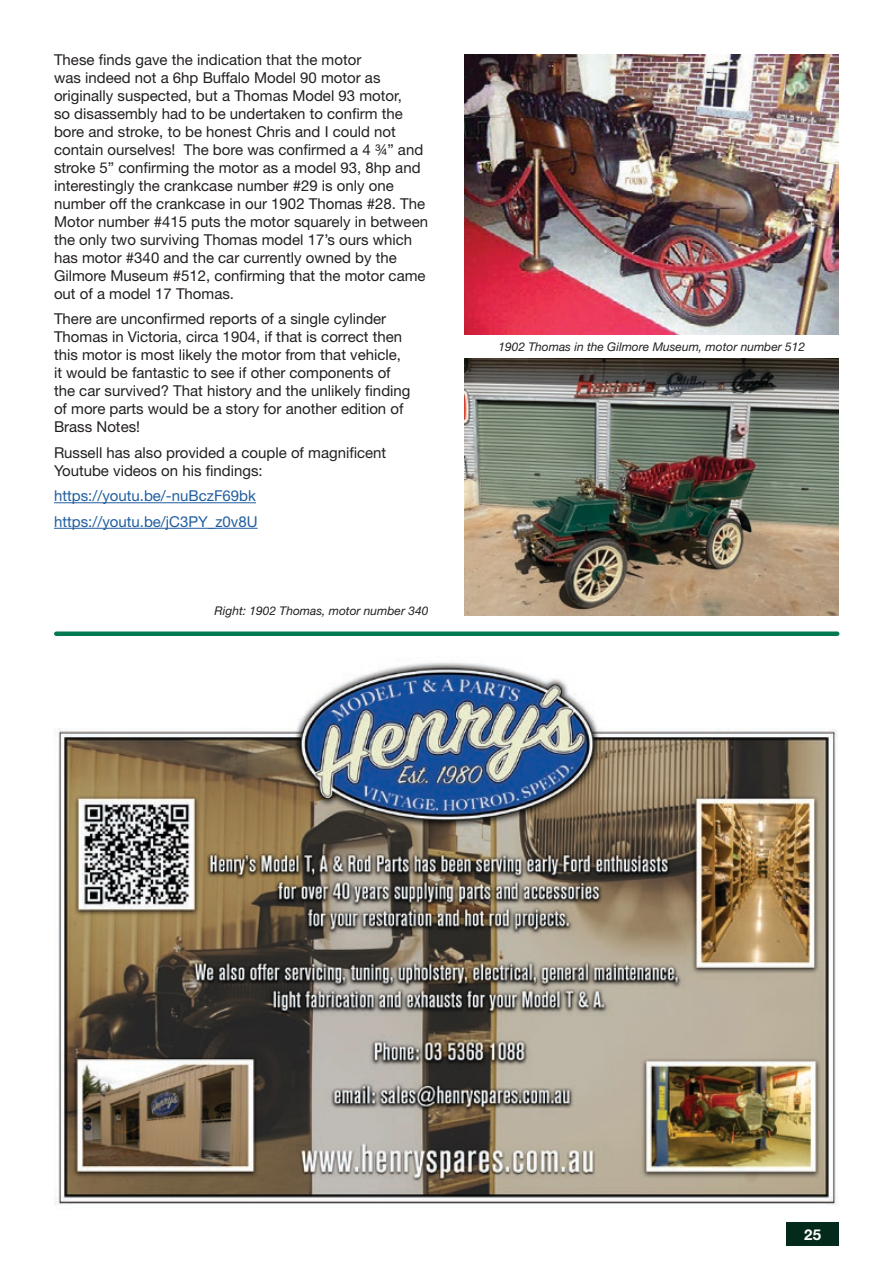
<style>
.page{position:relative;width:893px;height:1263px;background:#fff}
.page>*{position:absolute;margin:0;border:0;box-sizing:border-box;transform-origin:0 0}
.t1{font:15px/18px "Helvetica Neue LT Pro";color:#231f20}
.t2{font:15px "Helvetica Neue LT Pro";color:#215e9f}
.t3{font:700 15px "Helvetica Neue LT Pro";color:#fff}
.t4{font:italic 12px "Helvetica Neue LT Pro";color:#231f20}
</style>
<div class="page">
<div style="left:786px;top:1222px;width:53px;height:24px;background:#042a1b"></div>
<img style="left:465px;top:359px;width:374px;height:256px">
<img style="left:465px;top:54px;width:374px;height:281px">
<div style="left:56px;top:631px;width:781px;height:5px;background:#037953"></div>
<img style="left:55px;top:662px;width:783px;height:543px">
<hr style="left:54px;top:502px;width:202px;height:1px;background:#215e9f">
<hr style="left:54px;top:528px;width:204px;height:1px;background:#215e9f">
<p class="t1" style="left:54px;top:50px;width:376px">These finds gave the indication that the motor<br>was indeed not a 6hp Buffalo Model 90 motor as originally suspected, but a Thomas Model 93 motor,<br>so disassembly had to be undertaken to confirm the bore and stroke, to be honest Chris and I could not contain ourselves! The bore was confirmed a 4 ¾” and stroke 5” confirming the motor as a model 93, 8hp and interestingly the crankcase number #29 is only one number off the crankcase in our 1902 Thomas #28. The Motor number #415 puts the motor squarely in between the only two surviving Thomas model 17’s ours which has motor #340 and the car currently owned by the Gilmore Museum #512, confirming that the motor came out of a model 17 Thomas.</p>
<p class="t1" style="left:54px;top:310px;width:358px">There are unconfirmed reports of a single cylinder Thomas in Victoria, circa 1904, if that is correct then this motor is most likely the motor from that vehicle, it would be fantastic to see if other components of the car survived? That history and the unlikely finding of more parts would be a story for another edition of Brass Notes!</p>
<p class="t1" style="left:54px;top:443px;width:334px">Russell has also provided a couple of magnificent<br>Youtube videos on his findings:</p>
<p class="t2" style="left:54px;top:487px;width:203px">https://youtu.be/-nuBczF69bk</p>
<p class="t2" style="left:54px;top:512px;width:205px">https://youtu.be/jC3PY_z0v8U</p>
<p class="t4" style="left:215px;top:604px;width:215px">Right: 1902 Thomas, motor number 340</p>
<p class="t4" style="left:498px;top:340px;width:308px">1902 Thomas in the Gilmore Museum, motor number 512</p>
<p class="t3" style="left:804px;top:1225px;width:18px">25</p>
</div>
